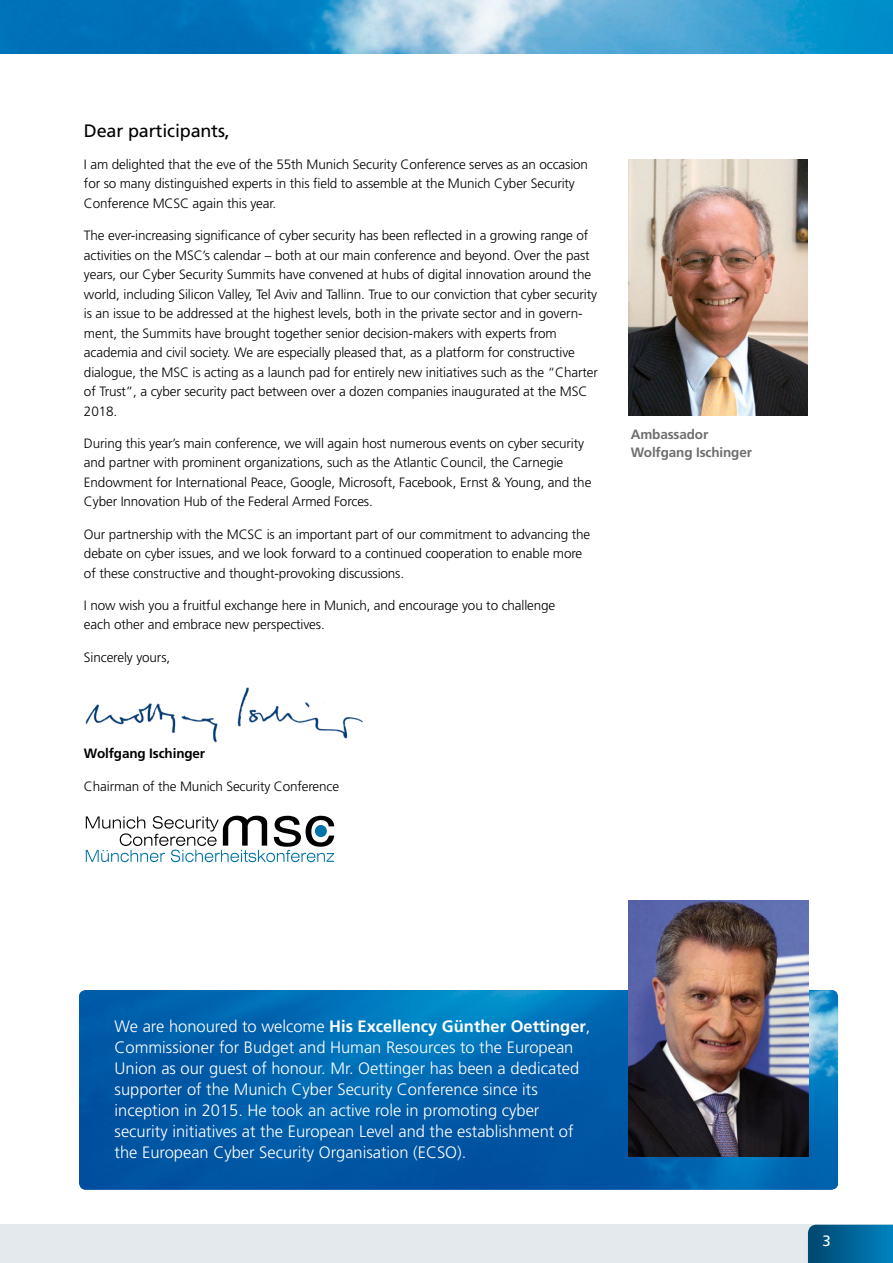
<style>
.page{position:relative;width:893px;height:1263px;background:#fff}
.page>*{position:absolute;margin:0;border:0;box-sizing:border-box;transform-origin:0 0}
.t1{font:18px "Frutiger";letter-spacing:-.01em;color:#000}
.t2{font:300 16.5px/21px "Frutiger";color:#fff}
.t3{font:15px "Frutiger";color:#fff}
.t4{font:300 13.5px/19.5px "Frutiger";letter-spacing:-.01em;color:#000}
.t5{font:700 13.5px/18px "Frutiger";letter-spacing:-.01em;color:#706f6f}
.t6{font:700 13.5px "Frutiger";letter-spacing:-.01em;color:#000}
.s1{font-weight:700}
</style>
<div class="page">
<div style="left:0;top:1225px;width:893px;height:38px;background:#e3e9ec"></div>
<svg style="left:808px;top:1225px;width:85px;height:38px;background:#006497"></svg>
<img style="left:0;top:0;width:893px;height:53px">
<img style="left:85px;top:687px;width:278px;height:56px">
<img style="left:629px;top:159px;width:179px;height:256px">
<svg style="left:86px;top:816px;width:248px;height:46px"></svg>
<img style="left:79px;top:990px;width:759px;height:199px">
<img style="left:629px;top:900px;width:179px;height:256px">
<h1 class="t1" style="left:84px;top:120px;width:147px">Dear participants,</h1>
<p class="t4" style="left:84px;top:154px;width:506px">I am delighted that the eve of the 55th Munich Security Conference serves as an occasion for so many distinguished experts in this field to assemble at the Munich Cyber Security<br>Conference MCSC again this year.</p>
<p class="t4" style="left:84px;top:226px;width:515px">The ever-increasing significance of cyber security has been reflected in a growing range of activities on the MSC’s calendar – both at our main conference and beyond. Over the past years, our Cyber Security Summits have convened at hubs of digital innovation around the world, including Silicon Valley, Tel Aviv and Tallinn. True to our conviction that cyber security is an issue to be addressed at the highest levels, both in the private sector and in govern&shy;ment, the Summits have brought together senior decision-makers with experts from academia and civil society. We are especially pleased that, as a platform for constructive dialogue, the MSC is acting as a launch pad for entirely new initiatives such as the “Charter of Trust”, a cyber security pact between over a dozen companies inaugurated at the MSC 2018.</p>
<p class="t4" style="left:84px;top:433px;width:509px">During this year’s main conference, we will again host numerous events on cyber security and partner with prominent organizations, such as the Atlantic Council, the Carnegie Endowment for International Peace, Google, Microsoft, Facebook, Ernst &amp; Young, and the Cyber Innovation Hub of the Federal Armed Forces.</p>
<p class="t4" style="left:84px;top:524px;width:508px">Our partnership with the MCSC is an important part of our commitment to advancing the debate on cyber issues, and we look forward to a continued cooperation to enable more of these constructive and thought-provoking discussions.</p>
<p class="t4" style="left:84px;top:595px;width:473px">I now wish you a fruitful exchange here in Munich, and encourage you to challenge each other and embrace new perspectives.</p>
<p class="t4" style="left:84px;top:647px;width:88px">Sincerely yours,</p>
<p class="t5" style="left:631px;top:425px;width:123px">Ambassador<br>Wolfgang Ischinger</p>
<p class="t6" style="left:84px;top:746px;width:123px">Wolfgang Ischinger</p>
<p class="t4" style="left:84px;top:776px;width:257px">Chairman of the Munich Security Conference</p>
<p class="t2" style="left:115px;top:1015px;width:477px">We are honoured to welcome <span class="s1">His Excellency Günther Oettinger</span>, Commissioner for Budget and Human Resources to the European Union as our guest of honour. Mr. Oettinger has been a dedicated supporter of the Munich Cyber Security Conference since its inception in 2015. He took an active role in promoting cyber security initiatives at the European Level and the establishment of the European Cyber Security Organisation (ECSO).</p>
<p class="t3" style="left:822px;top:1232px;width:10px">3</p>
</div>
